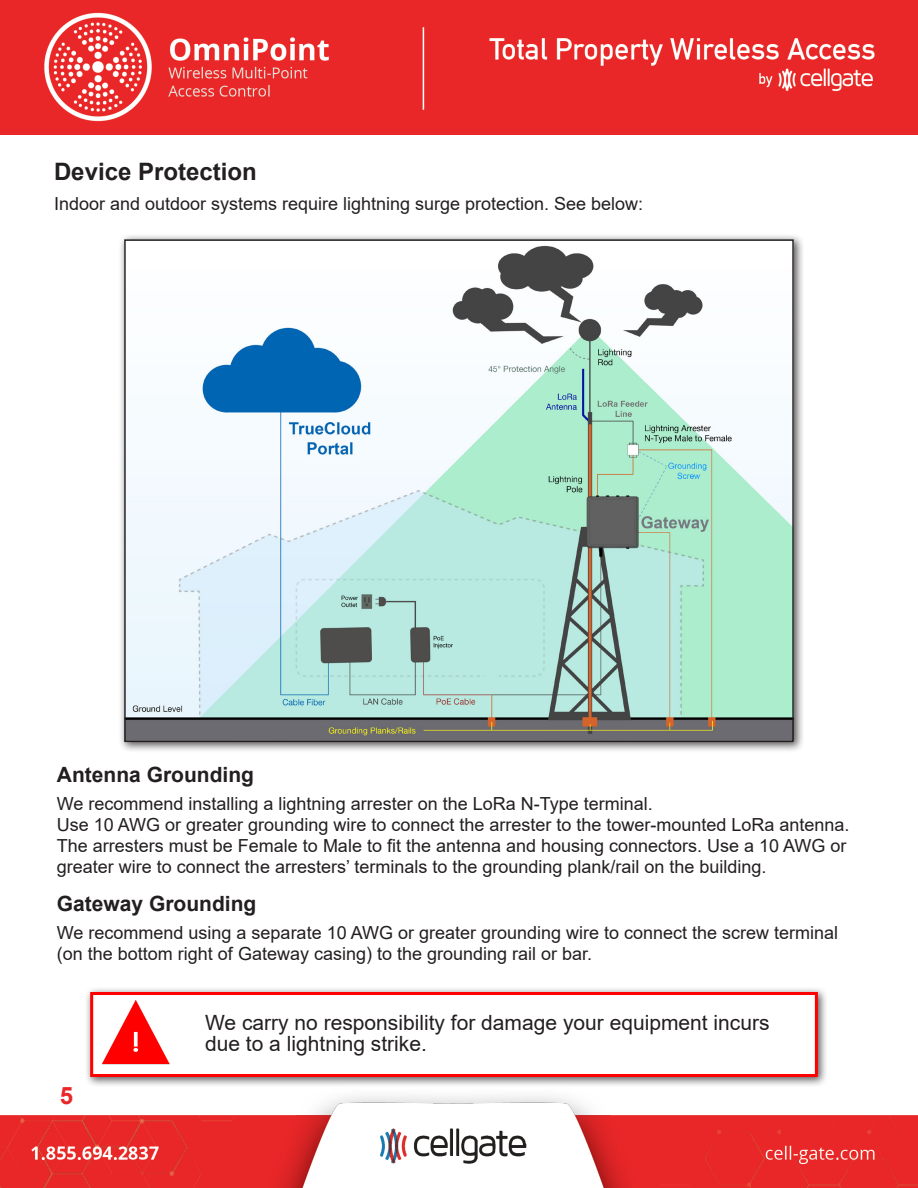
<style>
.page{position:relative;width:918px;height:1188px;background:#fff}
.page>*{position:absolute;margin:0;border:0;box-sizing:border-box;transform-origin:0 0}
.Heading_1{font:700 24px "Arial";color:#231f20}
.t1{font:700 24px "Arial";color:#e92628}
.Text{font:21px/21px "Arial";color:#231f20}
.Heading_2{font:700 21px "Arial";color:#231f20}
.Text-2{font:18px/21px "Arial";color:#231f20}
</style>
<div class="page">
<img style="left:1px;top:0;width:917px;height:134px">
<img style="left:1px;top:1096px;width:917px;height:92px">
<div style="left:118px;top:234px;width:686px;height:519px;background:#231f20;opacity:.75"></div>
<img style="left:127px;top:242px;width:664px;height:497px">
<div style="left:124px;top:239px;width:670px;height:503px;border:2px solid #231f20"></div>
<div style="left:84px;top:986px;width:745px;height:102px;background:#231f20;opacity:.75"></div>
<div style="left:90px;top:992px;width:728px;height:85px;background:#fff;border:3px solid #f00"></div>
<img style="left:102px;top:1000px;width:68px;height:65px">
<p class="Heading_1" style="left:54px;top:154px;width:204px">Device Protection</p>
<p class="Text-2" style="left:54px;top:193px;width:591px">Indoor and outdoor systems require lightning surge protection. See below:</p>
<p class="Heading_2" style="left:57px;top:760px;width:199px">Antenna Grounding</p>
<p class="Text-2" style="left:57px;top:793px;width:794px">We recommend installing a lightning arrester on the LoRa N-Type terminal.<br>Use 10 AWG or greater grounding wire to connect the arrester to the tower-mounted LoRa antenna.<br>The arresters must be Female to Male to fit the antenna and housing connectors. Use a 10 AWG or greater wire to connect the arresters’ terminals to the grounding plank/rail on the building.</p>
<p class="Heading_2" style="left:57px;top:889px;width:201px">Gateway Grounding</p>
<p class="Text-2" style="left:57px;top:922px;width:783px">We recommend using a separate 10 AWG or greater grounding wire to connect the screw terminal (on the bottom right of Gateway casing) to the grounding rail or bar.</p>
<h1 class="t1" style="left:60px;top:1079px;width:15px">5</h1>
<p class="Text" style="left:205px;top:1012px;width:566px">We carry no responsibility for damage your equipment incurs due to a lightning strike.</p>
</div>
